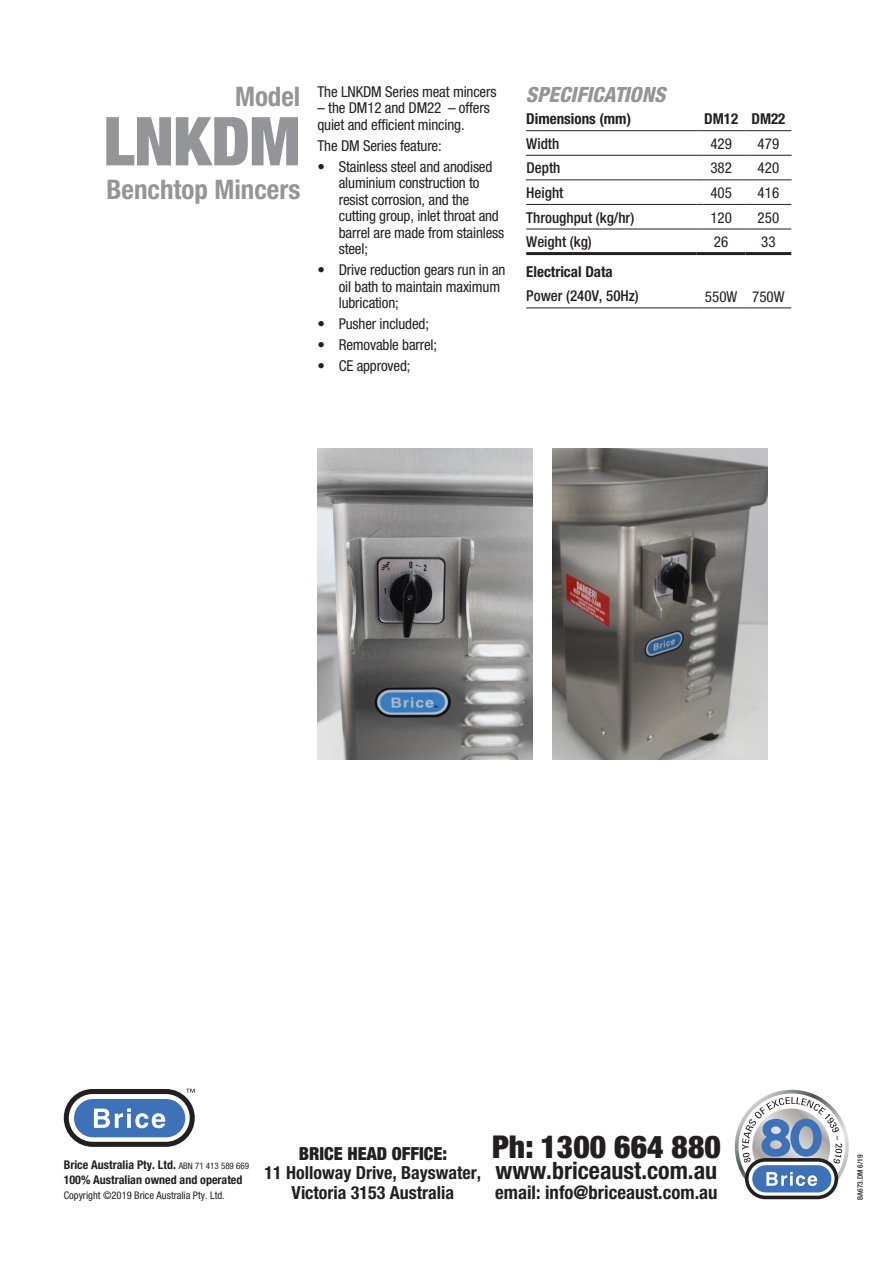
<style>
.page{position:relative;width:893px;height:1263px;background:#fff}
.page>*{position:absolute;margin:0;border:0;box-sizing:border-box;transform-origin:0 0}
.Product_Header{font:900 condensed 67.5px "Helvetica Neue";letter-spacing:-.01em;color:#939598}
.t1{font:900 condensed 31.5px "Helvetica Neue";color:#231f20}
.Product_Subhead{font:700 condensed 27px "Helvetica Neue";color:#939598}
.t2{font:700 condensed 24px "Helvetica Neue";color:#231f20}
.Spec_Line_entry{font:italic 800 condensed 21px "Helvetica Neue";color:#939598}
.t3{font:700 condensed 18.75px "Helvetica Neue";color:#231f20}
.t4{font:700 condensed 18px/19.5px "Helvetica Neue";color:#231f20;text-align:center}
.t5{font:900 condensed 18px "Helvetica Neue";color:#231f20}
.Spec_Section_end{font:condensed 15px/16.5px "Helvetica Neue";letter-spacing:-.01em;color:#231f20}
.Spec_Line_entry-2{font:500 condensed 15px "Helvetica Neue";color:#231f20}
.Spec_Subheader{font:700 condensed 15px "Helvetica Neue";color:#231f20}
.Spec_Line_entry-3{font:condensed 15px "Helvetica Neue";color:#231f20}
.Spec_Section_end-2{font:500 condensed 15px "Helvetica Neue";color:#231f20}
.t6{font:700 condensed 12px/15px "Helvetica Neue";color:#231f20}
.t7{font:condensed 10.5px "Helvetica Neue";color:#231f20}
.t8{font:500 condensed 7.5px "Helvetica Neue";color:#231f20}
.s1{font-weight:400;font-size:9px}
</style>
<div class="page">
<hr style="left:526px;top:252px;width:171px;height:3px;background:#231f20">
<hr style="left:697px;top:252px;width:49px;height:3px;background:#231f20">
<hr style="left:746px;top:252px;width:45px;height:3px;background:#231f20">
<hr style="left:526px;top:130px;width:171px;height:1px;background:#231f20">
<hr style="left:697px;top:130px;width:49px;height:1px;background:#231f20">
<hr style="left:746px;top:130px;width:45px;height:1px;background:#231f20">
<hr style="left:526px;top:204px;width:171px;height:1px;background:#231f20">
<hr style="left:697px;top:204px;width:49px;height:1px;background:#231f20">
<hr style="left:746px;top:204px;width:45px;height:1px;background:#231f20">
<hr style="left:526px;top:229px;width:171px;height:1px;background:#231f20">
<hr style="left:697px;top:229px;width:49px;height:1px;background:#231f20">
<hr style="left:746px;top:229px;width:45px;height:1px;background:#231f20">
<hr style="left:526px;top:308px;width:171px;height:1px;background:#231f20">
<hr style="left:697px;top:308px;width:49px;height:1px;background:#231f20">
<hr style="left:746px;top:308px;width:45px;height:1px;background:#231f20">
<hr style="left:526px;top:155px;width:171px;height:1px;background:#231f20">
<hr style="left:697px;top:155px;width:49px;height:1px;background:#231f20">
<hr style="left:746px;top:155px;width:46px;height:1px;background:#231f20">
<hr style="left:526px;top:179px;width:171px;height:1px;background:#231f20">
<hr style="left:697px;top:179px;width:49px;height:1px;background:#231f20">
<hr style="left:746px;top:179px;width:46px;height:1px;background:#231f20">
<svg style="left:64px;top:1089px;width:131px;height:58px"></svg>
<svg style="left:735px;top:1090px;width:114px;height:109px"></svg>
<img style="left:317px;top:449px;width:215px;height:310px">
<img style="left:553px;top:449px;width:214px;height:310px">
<p class="Product_Subhead" style="left:235px;top:80px;width:67px">Model</p>
<p class="Product_Header" style="left:103px;top:100px;width:199px">LNKDM</p>
<p class="Product_Subhead" style="left:107px;top:173px;width:195px">Benchtop Mincers</p>
<p class="Spec_Section_end" style="left:317px;top:83px;width:181px">The LNKDM Series meat mincers</p>
<p class="Spec_Line_entry" style="left:526px;top:82px;width:141px">SPECIFICATIONS</p>
<p class="Spec_Section_end" style="left:317px;top:100px;width:174px">– the DM12 and DM22 – offers quiet and efficient mincing.</p>
<p class="Spec_Section_end" style="left:317px;top:137px;width:126px">The DM Series feature:</p>
<p class="Spec_Section_end" style="left:339px;top:158px;width:167px;text-indent:-21px">• Stainless steel and anodised aluminium construction to resist corrosion, and the cutting group, inlet throat and barrel are made from stainless steel;</p>
<p class="Spec_Section_end" style="left:339px;top:262px;width:168px;text-indent:-21px">• Drive reduction gears run in an oil bath to maintain maximum lubrication;</p>
<p class="Spec_Section_end" style="left:317px;top:316px;width:113px">• Pusher included;</p>
<p class="Spec_Section_end" style="left:317px;top:337px;width:121px">• Removable barrel;</p>
<p class="Spec_Section_end" style="left:317px;top:358px;width:94px">• CE approved;</p>
<p class="Spec_Subheader" style="left:526px;top:110px;width:106px">Dimensions (mm)</p>
<p class="Spec_Subheader" style="left:704px;top:110px;width:36px">DM12</p>
<p class="Spec_Subheader" style="left:751px;top:110px;width:36px">DM22</p>
<p class="Spec_Line_entry-2" style="left:526px;top:135px;width:35px">Width</p>
<p class="Spec_Line_entry-3" style="left:710px;top:135px;width:23px">429</p>
<p class="Spec_Line_entry-3" style="left:758px;top:135px;width:23px">479</p>
<p class="Spec_Line_entry-2" style="left:527px;top:159px;width:35px">Depth</p>
<p class="Spec_Line_entry-3" style="left:710px;top:159px;width:23px">382</p>
<p class="Spec_Line_entry-3" style="left:758px;top:159px;width:23px">420</p>
<p class="Spec_Line_entry-2" style="left:526px;top:184px;width:39px">Height</p>
<p class="Spec_Line_entry-3" style="left:710px;top:184px;width:23px">405</p>
<p class="Spec_Line_entry-3" style="left:758px;top:184px;width:23px">416</p>
<p class="Spec_Line_entry-2" style="left:526px;top:208px;width:109px">Throughput (kg/hr)</p>
<p class="Spec_Line_entry-3" style="left:710px;top:209px;width:23px">120</p>
<p class="Spec_Line_entry-3" style="left:758px;top:209px;width:23px">250</p>
<p class="Spec_Line_entry-2" style="left:526px;top:233px;width:67px">Weight (kg)</p>
<p class="Spec_Line_entry-3" style="left:714px;top:233px;width:16px">26</p>
<p class="Spec_Line_entry-3" style="left:761px;top:233px;width:16px">33</p>
<p class="Spec_Subheader" style="left:526px;top:263px;width:88px">Electrical Data</p>
<p class="Spec_Section_end-2" style="left:526px;top:287px;width:114px">Power (240V, 50Hz)</p>
<p class="Spec_Section_end" style="left:705px;top:288px;width:34px">550W</p>
<p class="Spec_Section_end" style="left:752px;top:288px;width:34px">750W</p>
<p class="t6" style="left:64px;top:1156px;width:187px">Brice Australia Pty. Ltd. <span class="s1">ABN 71 413 589 669<br></span>100% Australian owned and operated</p>
<p class="t7" style="left:64px;top:1189px;width:163px">Copyright ©2019 Brice Australia Pty. Ltd.</p>
<p class="t5" style="left:299px;top:1142px;width:150px">BRICE HEAD OFFICE:</p>
<p class="t4" style="left:264px;top:1163px;width:218px">11 Holloway Drive, Bayswater,<br>Victoria 3153 Australia</p>
<p class="t1" style="left:492px;top:1128px;width:230px">Ph: 1300 664 880</p>
<p class="t2" style="left:496px;top:1156px;width:223px">www.briceaust.com.au</p>
<p class="t3" style="left:495px;top:1180px;width:224px">email: info@briceaust.com.au</p>
<p class="t8" style="left:856px;top:1200px;width:46px;rotate:-90deg">BA673.DM 6/19</p>
</div>
